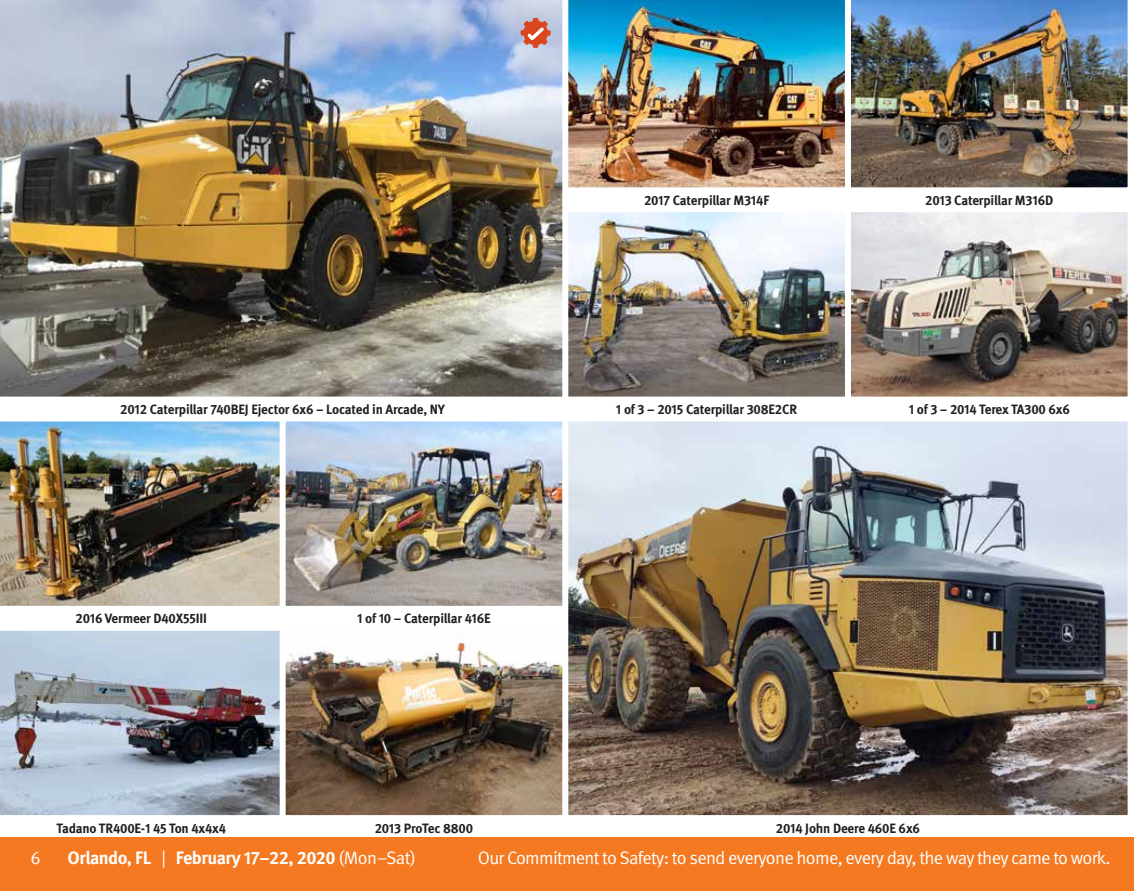
<style>
.page{position:relative;width:1134px;height:891px;background:#fff}
.page>*{position:absolute;margin:0;border:0;box-sizing:border-box;transform-origin:0 0}
.t1{font:18px "Meta Pro";letter-spacing:-.04em;color:#fff}
.t2{font:700 18px "Meta Pro";letter-spacing:-.03em;color:#fff}
.t3{font:700 13.5px "Meta Pro";letter-spacing:-.015em;color:#231f20}
.s1{font-weight:400}
</style>
<div class="page">
<div style="left:0;top:837px;width:1134px;height:54px;background:#f47920"></div>
<img style="left:568px;top:0;width:277px;height:188px">
<img style="left:851px;top:0;width:277px;height:188px">
<img style="left:0;top:0;width:563px;height:397px">
<img style="left:569px;top:213px;width:275px;height:183px">
<div style="left:565px;top:209px;width:283px;height:191px;border:3px solid #fff"></div>
<img style="left:852px;top:213px;width:275px;height:183px">
<div style="left:848px;top:209px;width:283px;height:191px;border:3px solid #fff"></div>
<img style="left:0;top:421px;width:280px;height:185px">
<img style="left:287px;top:422px;width:274px;height:183px">
<div style="left:283px;top:418px;width:282px;height:191px;border:3px solid #fff"></div>
<img style="left:0;top:630px;width:280px;height:186px">
<img style="left:287px;top:642px;width:274px;height:172px">
<div style="left:283px;top:628px;width:282px;height:190px;border:3px solid #fff"></div>
<img style="left:569px;top:422px;width:558px;height:392px">
<div style="left:565px;top:418px;width:566px;height:400px;border:3px solid #fff"></div>
<svg style="left:521px;top:18px;width:30px;height:30px"></svg>
<p class="t3" style="left:644px;top:190px;width:127px">2017 Caterpillar M314F</p>
<p class="t3" style="left:925px;top:190px;width:130px">2013 Caterpillar M316D</p>
<p class="t3" style="left:120px;top:399px;width:326px">2012 Caterpillar 740BEJ Ejector 6x6 – Located in Arcade, NY</p>
<p class="t3" style="left:616px;top:399px;width:183px">1 of 3 – 2015 Caterpillar 308E2CR</p>
<p class="t3" style="left:909px;top:399px;width:163px">1 of 3 – 2014 Terex TA300 6x6</p>
<p class="t3" style="left:76px;top:608px;width:133px">2016 Vermeer D40X55III</p>
<p class="t3" style="left:357px;top:608px;width:135px">1 of 10 – Caterpillar 416E</p>
<p class="t3" style="left:57px;top:817px;width:171px">Tadano TR400E-1 45 Ton 4x4x4</p>
<p class="t3" style="left:375px;top:817px;width:100px">2013 ProTec 8800</p>
<p class="t3" style="left:776px;top:817px;width:146px">2014 John Deere 460E 6x6</p>
<h1 class="t1" style="left:478px;top:844px;width:634px">Our Commitment to Safety: to send everyone home, every day, the way they came to work.</h1>
<h1 class="t1" style="left:30px;top:844px;width:12px">6</h1>
<h1 class="t2" style="left:68px;top:844px;width:350px">Orlando, FL <span class="s1">|</span> February 17–22, 2020 <span class="s1">(Mon–Sat)</span></h1>
</div>
